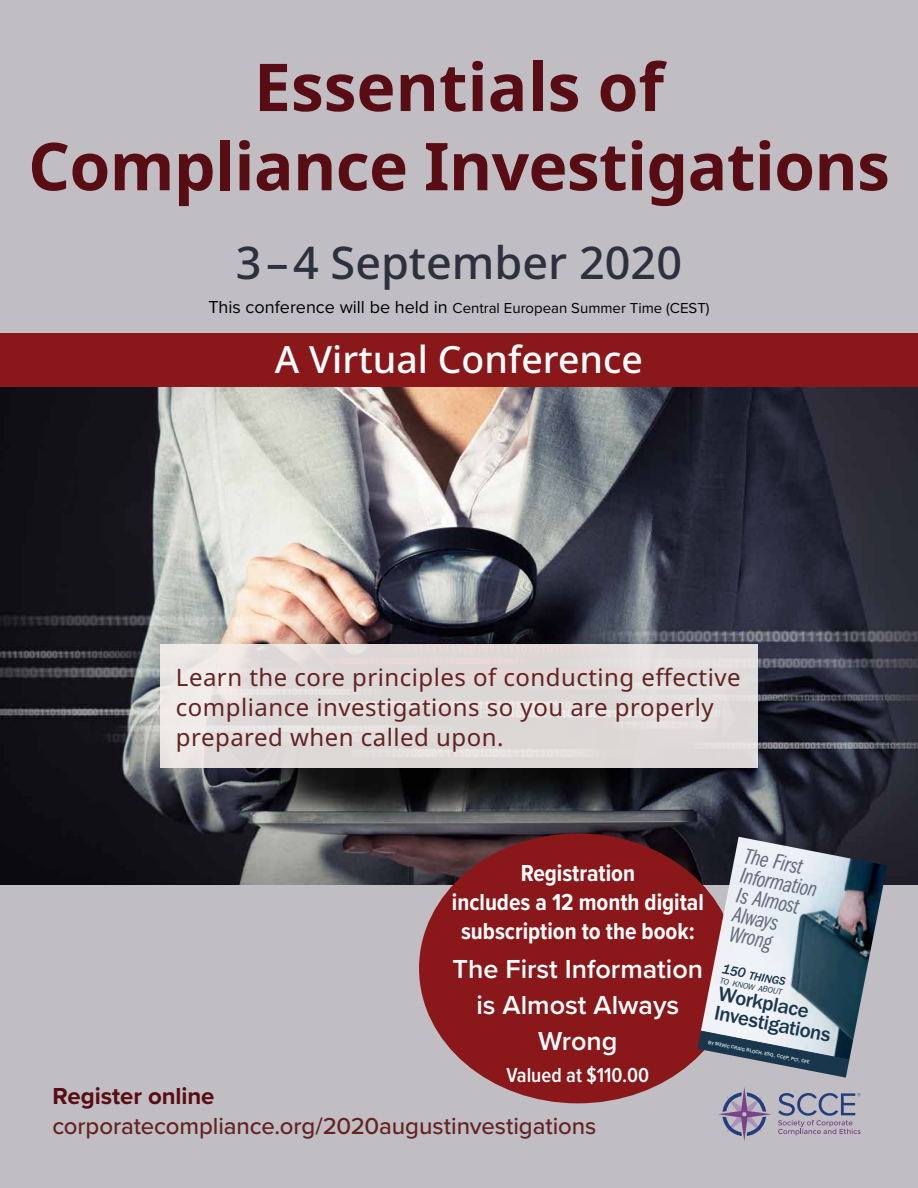
<style>
.page{position:relative;width:918px;height:1188px;background:#c0bec3}
.page>*{position:absolute;margin:0;border:0;box-sizing:border-box;transform-origin:0 0}
.t1{font:700 66px/79.2px "Noto Sans";letter-spacing:-.01em;color:#570d13;text-align:center}
.t2{font:500 45px "Noto Sans";color:#2d303f}
.t3{font:500 37.5px "Noto Sans";color:#fff}
.t4{font:600 27px/36px "Proxima Nova";color:#fff;text-align:center}
.t5{font:24px/30px "Noto Sans";letter-spacing:.02em;color:#632322}
.t6{font:700 24px/28.8px "Proxima Nova Cond";color:#fff;text-align:center}
.t7{font:500 24px "Proxima Nova";letter-spacing:-.005em;color:#632322}
.t8{font:700 24px "Proxima Nova";letter-spacing:-.005em;color:#570d13}
.t9{font:22.65px/20px "ITC Franklin Gothic Std Bk Cp It";color:#656c7e}
.t10{font:600 21px "Proxima Nova Cond";color:#fff}
.t11{font:500 20.85px/19px "ITC Franklin Gothic Std";color:#1a364c}
.t12{font:15px "Proxima Nova";color:#000}
.t13{font:11.7px "ITC Franklin Gothic Std Med It";color:#1a364c}
.t14{font:italic 8.55px "ITC Franklin Gothic Std";color:#1a364c}
.t15{font:500 5.25px "ITC Franklin Gothic Std";color:#d3e1ea}
.s1{font-size:18px}
.s2{font-size:13.95px}
</style>
<div class="page">
<svg style="left:718px;top:1087px;width:53px;height:54px"></svg>
<svg style="left:778px;top:1093px;width:83px;height:42px"></svg>
<img style="left:0;top:387px;width:918px;height:497px">
<div style="left:0;top:333px;width:918px;height:54px;background:#8a181a"></div>
<div style="left:419px;top:833px;width:318px;height:270px;background:#8a181a;border-radius:50%"></div>
<img style="left:701px;top:837px;width:186px;height:209px">
<svg style="left:697px;top:1030px;width:155px;height:48px"></svg>
<div style="left:160px;top:644px;width:598px;height:124px;background:linear-gradient(to right,#e5e0de,#ddd9d8)"></div>
<h1 class="t1" style="left:28px;top:49px;width:863px">Essentials of<br>Compliance Investigations</h1>
<h2 class="t2" style="left:236px;top:231px;width:448px">3 – 4 September 2020</h2>
<p class="t12" style="left:208px;top:297px;width:503px"><span class="s1">This conference will be held in</span> Central European Summer Time (CEST)</p>
<h3 class="t3" style="left:275px;top:333px;width:370px">A Virtual Conference</h3>
<p class="t5" style="left:176px;top:663px;width:566px">Learn the core principles of conducting effective compliance investigations so you are properly prepared when called upon.</p>
<p class="t9" style="left:746px;top:846px;width:79px;rotate:11deg">The First<br>Information<br>Is Almost<br>Always<br>Wrong</p>
<p class="t6" style="left:452px;top:858px;width:253px">Registration<br>includes a 12 month digital subscription to the book:</p>
<p class="t4" style="left:453px;top:950px;width:252px">The First Information is Almost Always<br>Wrong</p>
<p class="t10" style="left:507px;top:1060px;width:144px">Valued at $110.00</p>
<p class="t13" style="left:723px;top:963px;width:66px;rotate:11deg"><span class="s2">150</span> things</p>
<p class="t14" style="left:721px;top:976px;width:65px;rotate:11deg">to know about</p>
<p class="t11" style="left:720px;top:985px;width:122px;rotate:11deg">Workplace investigations</p>
<p class="t15" style="left:709px;top:1039px;width:105px;rotate:11deg">By Meric craig Bloch, esq., cceP, Pci, cFe</p>
<p class="t8" style="left:52px;top:1078px;width:164px">Register online</p>
<p class="t7" style="left:52px;top:1108px;width:546px">corporatecompliance.org/2020augustinvestigations</p>
</div>
